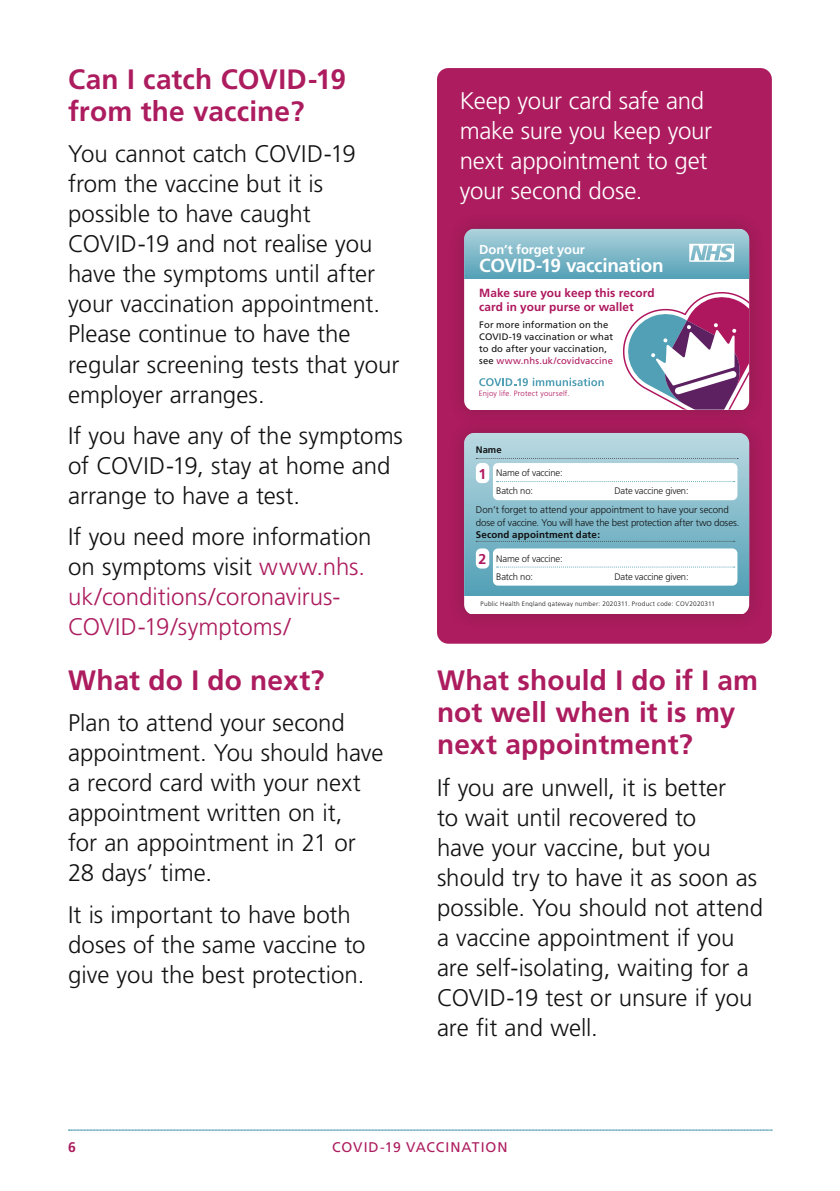
<style>
.page{position:relative;width:840px;height:1191px;background:#fff}
.page>*{position:absolute;margin:0;border:0;box-sizing:border-box;transform-origin:0 0}
.Subtitle{font:700 28px/32px "Frutiger";letter-spacing:.005em;color:#ac1c5e}
.Body{font:300 24px/30px "Frutiger";color:#121212}
.Body-2{font:300 24px/30px "Frutiger";color:#ac1c5e}
.Body-3{font:300 24px/30px "Frutiger";letter-spacing:-.01em;color:#fff}
.t1{font:19px "Frutiger Bold 3";letter-spacing:-.015em;color:#fff}
.t2{font:14.2px "Frutiger Bold 2";color:#ae175e}
.t3{font:14px "Frutiger";letter-spacing:.07em;color:#ac1c5e}
.t4{font:700 14px "Frutiger";color:#ac1c5e}
.t5{font:13px "Frutiger Bold 3";letter-spacing:-.01em;color:#fff}
.t6{font:11.8px/14.2px "Frutiger Bold 3";letter-spacing:.005em;color:#ae175e}
.t7{font:9.8px/12.2px "Frutiger Light 2";letter-spacing:-.01em;color:#121212}
.t8{font:9.8px "Frutiger Bold 2";letter-spacing:.015em;color:#121212}
.t9{font:9.4px/11.8px "Frutiger";letter-spacing:.01em;color:#121212}
.t10{font:9.4px/18px "Frutiger Light 2";letter-spacing:-.02em;color:#121212}
.t11{font:9.4px "Frutiger Bold 2";color:#121212}
.t12{font:7.6px "Frutiger Light 3";letter-spacing:.025em;color:#ae175e}
.t13{font:6.4px "Frutiger Light 2";letter-spacing:.04em;color:#121212}
.s1{color:#121212}
.s2{color:#ae175e}
</style>
<div class="page">
<hr style="left:68px;top:1129px;width:703px;height:1px;background:#55a0b5">
<svg style="left:69px;top:1129px;width:703px;height:1px"></svg>
<div style="left:437px;top:68px;width:334px;height:575px;background:#ac1c5e;border-radius:11px"></div>
<div style="left:446px;top:415px;width:320px;height:216px;background:#a61b5b"></div>
<div style="left:464px;top:595px;width:284px;height:19px;background:#fff"></div>
<div style="left:464px;top:433px;width:284px;height:162px;background:linear-gradient(to bottom,#bad9e1,#58a3b8)"></div>
<svg style="left:476px;top:458px;width:261px;height:1px"></svg>
<svg style="left:476px;top:541px;width:258px;height:1px"></svg>
<div style="left:475px;top:463px;width:14px;height:20px;background:#fff;border-radius:5px"></div>
<div style="left:475px;top:548px;width:14px;height:20px;background:#fff;border-radius:5px"></div>
<div style="left:492px;top:463px;width:245px;height:37px;background:#fff;border-radius:5px"></div>
<svg style="left:496px;top:481px;width:238px;height:1px"></svg>
<div style="left:492px;top:548px;width:245px;height:37px;background:#fff;border-radius:5px"></div>
<svg style="left:496px;top:567px;width:238px;height:1px"></svg>
<div style="left:446px;top:211px;width:320px;height:216px;background:#a71b5b"></div>
<div style="left:464px;top:279px;width:284px;height:130px;background:#fff"></div>
<div style="left:464px;top:229px;width:284px;height:50px;background:linear-gradient(to bottom,#add2dc,#55a1b7)"></div>
<svg style="left:689px;top:244px;width:44px;height:18px"></svg>
<svg style="left:621px;top:290px;width:127px;height:119px"></svg>
<svg style="left:479px;top:378px;width:124px;height:8px"></svg>
<p class="Subtitle" style="left:68px;top:63px;width:279px">Can I catch COVID-19 from the vaccine?</p>
<p class="Body" style="left:68px;top:139px;width:333px">You cannot catch COVID-19 from the vaccine but it is possible to have caught<br>COVID-19 and not realise you have the symptoms until after your vaccination appointment.<br>Please continue to have the regular screening tests that your employer arranges.</p>
<p class="Body" style="left:68px;top:420px;width:336px">If you have any of the symptoms of COVID-19, stay at home and arrange to have a test.</p>
<p class="Body-2" style="left:68px;top:522px;width:305px"><span class="s1">If you need more information on symptoms visit</span> www.nhs. uk/conditions/coronavirus-<br>COVID-19/symptoms/</p>
<p class="Subtitle" style="left:68px;top:664px;width:258px">What do I do next?</p>
<p class="Body" style="left:68px;top:708px;width:317px">Plan to attend your second appointment. You should have a record card with your next appointment written on it,<br>for an appointment in 21 or<br>28 days’ time.</p>
<p class="Body" style="left:68px;top:899px;width:299px">It is important to have both doses of the same vaccine to give you the best protection.</p>
<p class="Body-3" style="left:459px;top:85px;width:254px">Keep your card safe and make sure you keep your next appointment to get your second dose.</p>
<p class="t5" style="left:479px;top:241px;width:107px">Don’t forget your</p>
<p class="t1" style="left:479px;top:255px;width:186px">COVID-19 vaccination</p>
<p class="t6" style="left:479px;top:285px;width:177px">Make sure you keep this record card in your purse or wallet</p>
<p class="t9" style="left:479px;top:319px;width:135px">For more information on the<br>COVID-19 vaccination or what to do after your vaccination, see <span class="s2">www.nhs.uk/covidvaccine</span></p>
<p class="t12" style="left:478px;top:389px;width:92px">Enjoy life. Protect yourself.</p>
<p class="t11" style="left:475px;top:444px;width:27px">Name</p>
<p class="t2" style="left:478px;top:465px;width:9px">1</p>
<p class="t10" style="left:496px;top:464px;width:68px">Name of vaccine:<br>Batch no:</p>
<p class="t10" style="left:614px;top:482px;width:76px">Date vaccine given:</p>
<p class="t7" style="left:475px;top:504px;width:265px">Don’t forget to attend your appointment to have your second dose of vaccine. You will have the best protection after two doses.</p>
<p class="t8" style="left:475px;top:528px;width:126px">Second appointment date:</p>
<p class="t2" style="left:478px;top:551px;width:9px">2</p>
<p class="t10" style="left:496px;top:549px;width:68px">Name of vaccine:<br>Batch no:</p>
<p class="t10" style="left:614px;top:567px;width:76px">Date vaccine given:</p>
<p class="t13" style="left:480px;top:599px;width:236px">Public Health England gateway number: 2020311. Product code: COV2020311</p>
<p class="Subtitle" style="left:437px;top:664px;width:322px">What should I do if I am not well when it is my next appointment?</p>
<p class="Body" style="left:437px;top:772px;width:327px">If you are unwell, it is better<br>to wait until recovered to<br>have your vaccine, but you should try to have it as soon as possible. You should not attend a vaccine appointment if you are self-isolating, waiting for a<br>COVID-19 test or unsure if you are fit and well.</p>
<p class="t4" style="left:68px;top:1139px;width:9px">6</p>
<p class="t3" style="left:332px;top:1139px;width:177px">COVID-19 VACCINATION</p>
</div>
